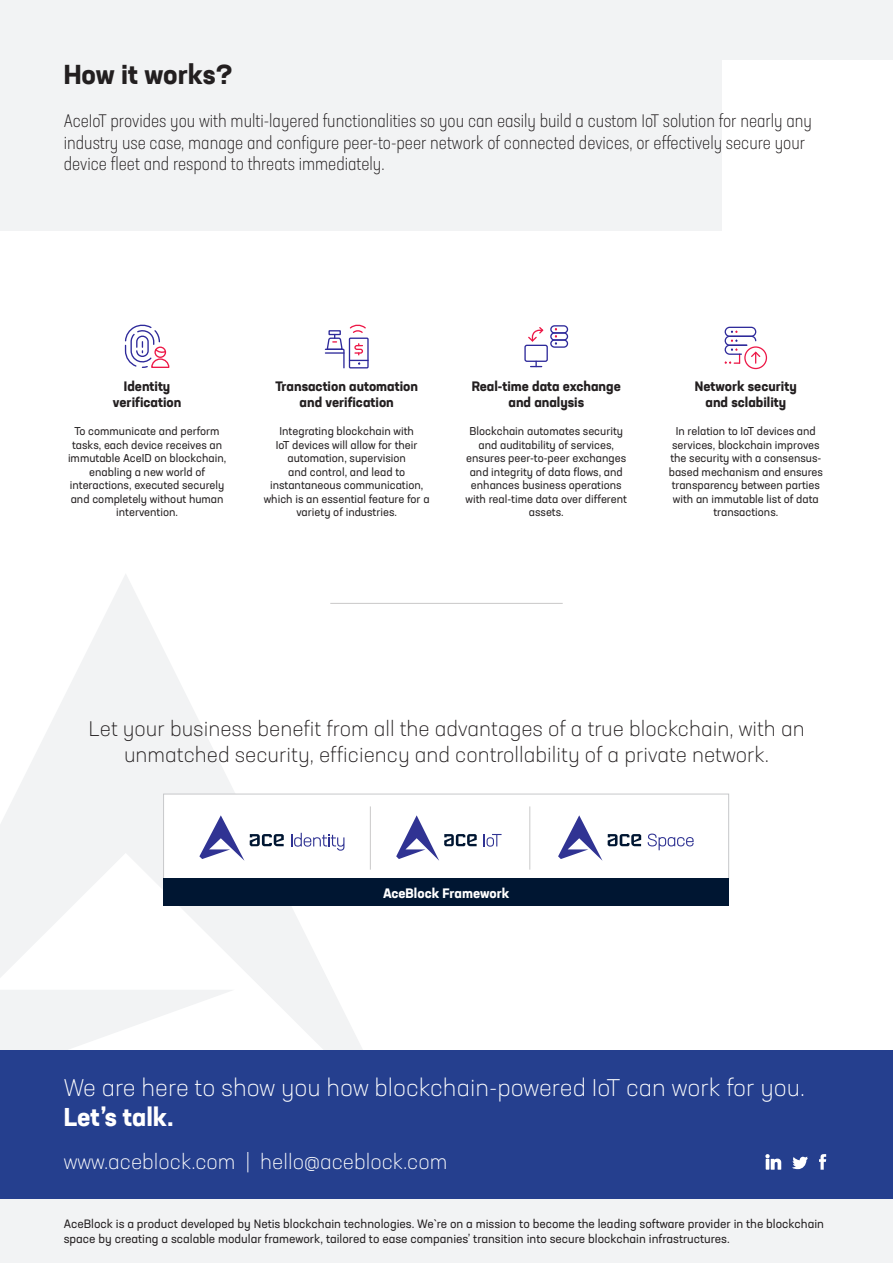
<style>
.page{position:relative;width:893px;height:1263px;background:#fff}
.page>*{position:absolute;margin:0;border:0;box-sizing:border-box;transform-origin:0 0}
.t1{font:700 27px "Neusa Next Pro";color:#231f20}
.t2{font:700 25.5px "Neusa Next Pro";color:#fff}
.t3{font:300 24px "Neusa Next Pro";color:#fff}
.t4{font:300 21px/25.2px "Neusa Next Pro";color:#231f20;text-align:center}
.t5{font:300 21px "Neusa Next Pro";color:#fff}
.t6{font:300 condensed 18px/21.6px "Neusa Next Pro";color:#231f20}
.t7{font:700 13.5px "Neusa Next Pro";color:#231f20}
.t8{font:700 13.5px "Neusa Next Pro";color:#fff}
.t9{font:12px/14.4px "Neusa Next Pro";color:#231f20}
.t10{font:11.25px/13.5px "Neusa Next Pro";color:#231f20;text-align:center}
</style>
<div class="page">
<svg style="left:0;top:574px;width:402px;height:476px"></svg>
<hr style="left:330px;top:603px;width:233px;height:1px;background:#231f20">
<svg style="left:125px;top:325px;width:44px;height:43px"></svg>
<div style="left:349px;top:338px;width:20px;height:30px;border:1px solid #2d299a"></div>
<svg style="left:325px;top:325px;width:43px;height:43px"></svg>
<svg style="left:528px;top:327px;width:16px;height:15px"></svg>
<svg style="left:531px;top:362px;width:11px;height:5px"></svg>
<div style="left:524px;top:345px;width:24px;height:17px;border:1px solid #2d299a;border-radius:2px"></div>
<div style="left:550px;top:325px;width:18px;height:9px;border:1px solid #2d299a;border-radius:4px"></div>
<div style="left:550px;top:332px;width:18px;height:9px;border:1px solid #2d299a;border-radius:4px"></div>
<div style="left:550px;top:339px;width:18px;height:9px;border:1px solid #2d299a;border-radius:4px"></div>
<svg style="left:555px;top:328px;width:2px;height:17px"></svg>
<div style="left:744px;top:346px;width:23px;height:23px;border:1px solid #ed1847;border-radius:50%"></div>
<svg style="left:724px;top:327px;width:37px;height:37px"></svg>
<div style="left:0;top:0;width:893px;height:230px;background:#f2f3f4"></div>
<div style="left:0;top:1050px;width:893px;height:213px;background:#253f8e"></div>
<div style="left:0;top:1199px;width:893px;height:64px;background:#f2f3f4"></div>
<div style="left:723px;top:60px;width:170px;height:170px;background:#fff"></div>
<div style="left:163px;top:794px;width:566px;height:85px;background:#fff;border:1px solid #c7c8ca"></div>
<hr style="left:370px;top:806px;width:1px;height:64px;background:#231f20">
<hr style="left:529px;top:806px;width:1px;height:64px;background:#231f20">
<svg style="left:396px;top:815px;width:81px;height:46px"></svg>
<svg style="left:484px;top:834px;width:18px;height:13px"></svg>
<svg style="left:199px;top:815px;width:45px;height:45px"></svg>
<svg style="left:250px;top:834px;width:34px;height:12px"></svg>
<svg style="left:291px;top:833px;width:53px;height:18px"></svg>
<svg style="left:558px;top:815px;width:44px;height:45px"></svg>
<svg style="left:608px;top:834px;width:33px;height:12px"></svg>
<svg style="left:648px;top:833px;width:46px;height:17px"></svg>
<div style="left:163px;top:879px;width:566px;height:27px;background:#001632"></div>
<svg style="left:765px;top:1154px;width:16px;height:16px"></svg>
<svg style="left:792px;top:1157px;width:16px;height:12px"></svg>
<svg style="left:819px;top:1154px;width:7px;height:16px"></svg>
<p class="t1" style="left:64px;top:57px;width:170px">How it works?</p>
<p class="t6" style="left:64px;top:110px;width:750px">AceIoT provides you with multi-layered functionalities so you can easily build a custom IoT solution for nearly any industry use case, manage and configure peer-to-peer network of connected devices, or effectively secure your device fleet and respond to threats immediately.</p>
<p class="t7" style="left:124px;top:378px;width:48px">Identity</p>
<p class="t7" style="left:113px;top:394px;width:70px">verification</p>
<p class="t10" style="left:68px;top:424px;width:160px">To communicate and perform tasks, each device receives an immutable AceID on blockchain, enabling a new world of interactions, executed securely and completely without human intervention.</p>
<p class="t7" style="left:275px;top:378px;width:144px">Transaction automation</p>
<p class="t7" style="left:300px;top:394px;width:96px">and verification</p>
<p class="t10" style="left:264px;top:424px;width:167px">Integrating blockchain with<br>IoT devices will allow for their automation, supervision<br>and control, and lead to instantaneous communication, which is an essential feature for a variety of industries.</p>
<p class="t7" style="left:472px;top:378px;width:151px">Real-time data exchange</p>
<p class="t7" style="left:508px;top:394px;width:77px">and analysis</p>
<p class="t10" style="left:466px;top:424px;width:163px">Blockchain automates security and auditability of services, ensures peer-to-peer exchanges and integrity of data flows, and enhances business operations with real-time data over different assets.</p>
<p class="t7" style="left:695px;top:378px;width:103px">Network security</p>
<p class="t7" style="left:705px;top:394px;width:82px">and sclability</p>
<p class="t10" style="left:669px;top:424px;width:156px">In relation to IoT devices and services, blockchain improves the security with a consensus&shy;based mechanism and ensures transparency between parties with an immutable list of data transactions.</p>
<p class="t4" style="left:88px;top:716px;width:718px">Let your business benefit from all the advantages of a true blockchain, with an unmatched security, efficiency and controllability of a private network.</p>
<p class="t8" style="left:383px;top:884px;width:128px">AceBlock Framework</p>
<p class="t3" style="left:64px;top:1073px;width:743px">We are here to show you how blockchain-powered IoT can work for you.</p>
<p class="t2" style="left:64px;top:1101px;width:111px">Let’s talk.</p>
<p class="t5" style="left:64px;top:1149px;width:385px">www.aceblock.com | hello@aceblock.com</p>
<p class="t9" style="left:64px;top:1217px;width:762px">AceBlock is a product developed by Netis blockchain technologies. We`re on a mission to become the leading software provider in the blockchain space by creating a scalable modular framework, tailored to ease companies’ transition into secure blockchain infrastructures.</p>
</div>
